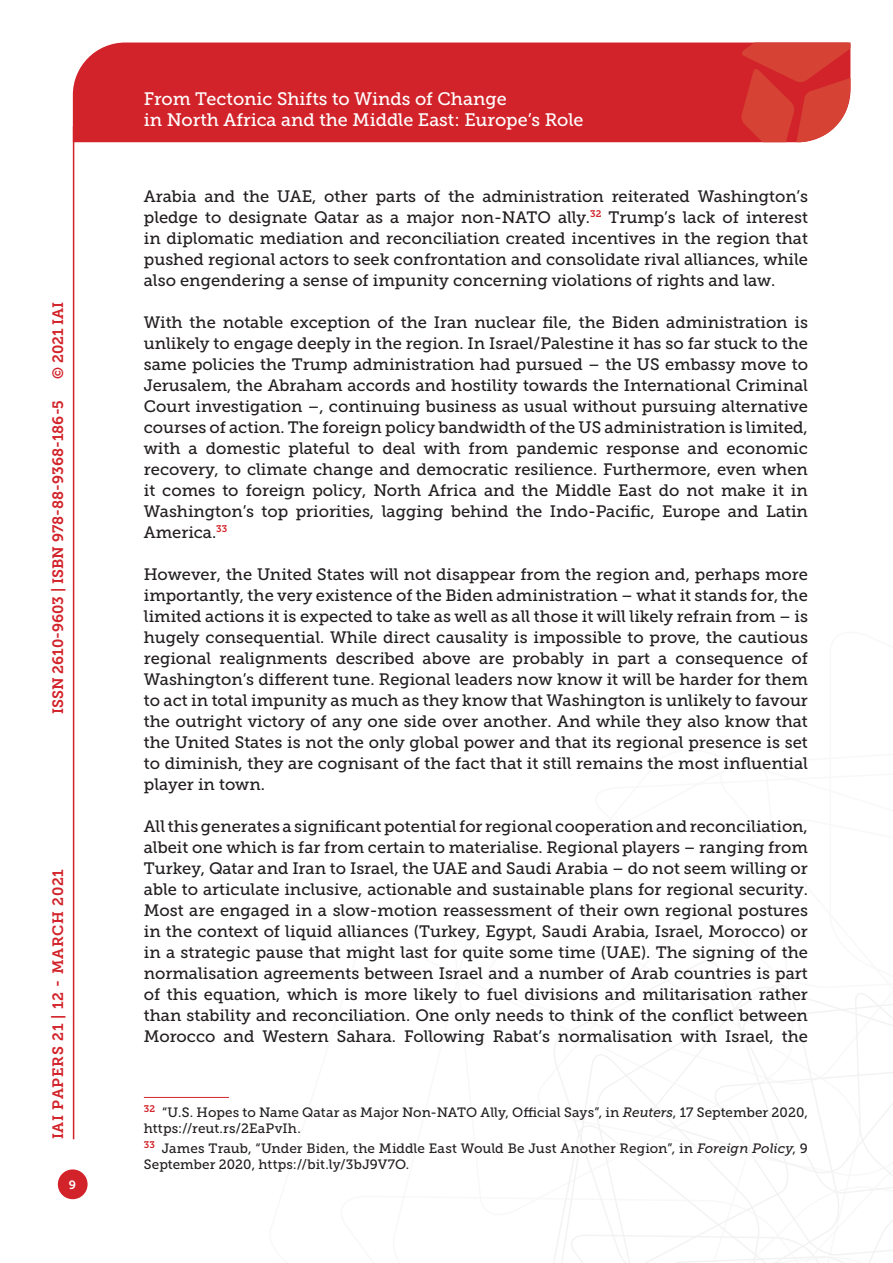
<style>
.page{position:relative;width:893px;height:1263px;background:#fff}
.page>*{position:absolute;margin:0;border:0;box-sizing:border-box;transform-origin:0 0}
.t1{font:18px/21.6px "Museo Slab 500";color:#fff}
.Testo{font:16.5px/21px "Museo Slab 500";color:#231f20;text-align:justify}
.t2{font:15px "Museo Slab 700";color:#d2232a}
.t3{font:15px "Museo Slab 700";letter-spacing:.05em;color:#d2232a}
.Nota{font:13.5px/16.2px "Museo Slab 500";letter-spacing:.005em;color:#231f20}
.t4{font:12px "Museo Slab 700";color:#fff}
.s1{font-style:italic}
</style>
<div class="page">
<svg style="left:553px;top:960px;width:340px;height:303px"></svg>
<div style="left:73px;top:43px;width:668px;height:99px;background:#d2232a"></div>
<svg style="left:741px;top:43px;width:109px;height:99px;background:#d6433b"></svg>
<div style="left:58px;top:1169px;width:30px;height:30px;background:#d2232a;border-radius:50%"></div>
<hr style="left:73px;top:126px;width:1px;height:1013px;background:#d2232a">
<hr style="left:144px;top:1097px;width:85px;height:1px;background:#d2232a">
<p class="t2" style="left:50px;top:379px;width:79px;rotate:-90deg">© 2021 IAI</p>
<p class="t2" style="left:49px;top:714px;width:316px;rotate:-90deg">ISSN 2610-9603 | ISBN 978-88-9368-186-5</p>
<p class="t3" style="left:50px;top:1139px;width:272px;rotate:-90deg">IAI PAPERS 21 | 12 - MARCH 2021</p>
<p class="t4" style="left:69px;top:1178px;width:9px">9</p>
<p class="t1" style="left:144px;top:88px;width:441px">From Tectonic Shifts to Winds of Change<br>in North Africa and the Middle East: Europe’s Role</p>
<p class="Testo" style="left:144px;top:186px;width:666px">Arabia and the UAE, other parts of the administration reiterated Washington’s pledge to designate Qatar as a major non-NATO ally.<sup>32</sup> Trump’s lack of interest in diplomatic mediation and reconciliation created incentives in the region that pushed regional actors to seek confrontation and consolidate rival alliances, while also engendering a sense of impunity concerning violations of rights and law.</p>
<p class="Testo" style="left:144px;top:312px;width:666px">With the notable exception of the Iran nuclear file, the Biden administration is unlikely to engage deeply in the region. In Israel/Palestine it has so far stuck to the same policies the Trump administration had pursued – the US embassy move to Jerusalem, the Abraham accords and hostility towards the International Criminal Court investigation –, continuing business as usual without pursuing alternative courses of action. The foreign policy bandwidth of the US administration is limited, with a domestic plateful to deal with from pandemic response and economic recovery, to climate change and democratic resilience. Furthermore, even when it comes to foreign policy, North Africa and the Middle East do not make it in Washington’s top priorities, lagging behind the Indo-Pacific, Europe and Latin America.<sup>33</sup></p>
<p class="Testo" style="left:144px;top:564px;width:666px">However, the United States will not disappear from the region and, perhaps more importantly, the very existence of the Biden administration – what it stands for, the limited actions it is expected to take as well as all those it will likely refrain from – is hugely consequential. While direct causality is impossible to prove, the cautious regional realignments described above are probably in part a consequence of Washington’s different tune. Regional leaders now know it will be harder for them to act in total impunity as much as they know that Washington is unlikely to favour the outright victory of any one side over another. And while they also know that the United States is not the only global power and that its regional presence is set to diminish, they are cognisant of the fact that it still remains the most influential player in town.</p>
<p class="Testo" style="left:144px;top:816px;width:666px">All this generates a significant potential for regional cooperation and reconciliation, albeit one which is far from certain to materialise. Regional players – ranging from Turkey, Qatar and Iran to Israel, the UAE and Saudi Arabia – do not seem willing or able to articulate inclusive, actionable and sustainable plans for regional security.<br>Most are engaged in a slow-motion reassessment of their own regional postures in the context of liquid alliances (Turkey, Egypt, Saudi Arabia, Israel, Morocco) or in a strategic pause that might last for quite some time (UAE). The signing of the normalisation agreements between Israel and a number of Arab countries is part of this equation, which is more likely to fuel divisions and militarisation rather than stability and reconciliation. One only needs to think of the conflict between Morocco and Western Sahara. Following Rabat’s normalisation with Israel, the</p>
<p class="Nota" style="left:144px;top:1104px;width:666px"><sup>32</sup> “U.S. Hopes to Name Qatar as Major Non-NATO Ally, Official Says”, in <span class="s1">Reuters</span>, 17 September 2020, https://reut.rs/2EaPvIh.</p>
<p class="Nota" style="left:144px;top:1140px;width:666px"><sup>33</sup> James Traub, “Under Biden, the Middle East Would Be Just Another Region”, in <span class="s1">Foreign Policy</span>, 9<br>September 2020, https://bit.ly/3bJ9V7O.</p>
</div>
